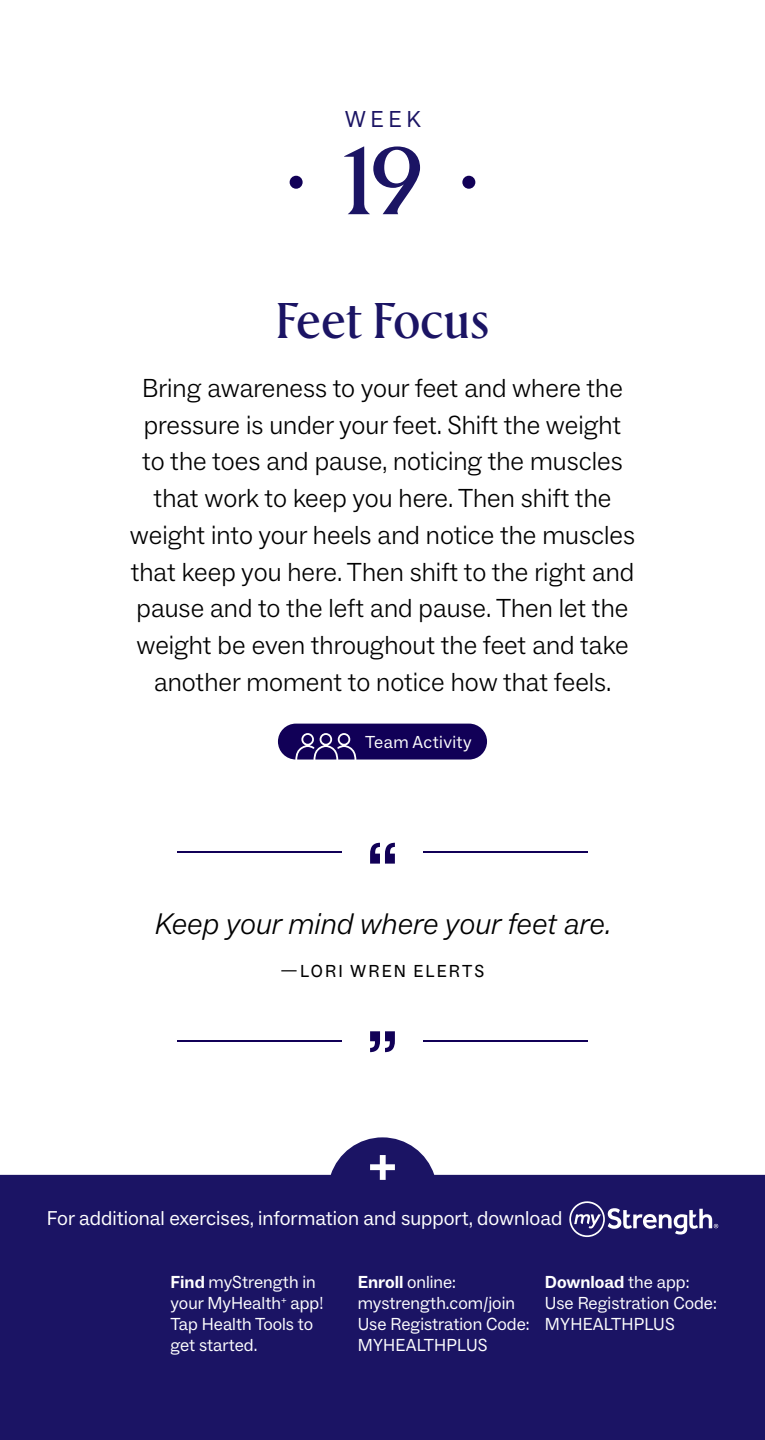
<style>
.page{position:relative;width:765px;height:1440px;background:#fff}
.page>*{position:absolute;margin:0;border:0;box-sizing:border-box;transform-origin:0 0}
.t1{font:500 95px "Rector";color:#1b1464}
.t2{font:500 50px "Rector";letter-spacing:.01em;color:#1b1464}
.t3{font:italic 300 30px "ABC Social";color:#000}
.t4{font:300 26.25px/36.8px "ABC Social";color:#000;text-align:center}
.t5{font:23.25px "ABC Social";color:#1b1464}
.t6{font:20.25px "ABC Social";color:#fff}
.t7{font:17.5px/21px "ABC Social";color:#fff}
.t8{font:17.5px "ABC Social";letter-spacing:.12em;color:#000}
.t9{font:17.5px "ABC Social";letter-spacing:.025em;color:#fff}
.s1{font-weight:700}
</style>
<div class="page">
<div style="left:462px;top:176px;width:13px;height:13px;background:#110057;border-radius:50%"></div>
<div style="left:290px;top:176px;width:13px;height:13px;background:#110057;border-radius:50%"></div>
<hr style="left:423px;top:1040px;width:165px;height:2px;background:#110057">
<hr style="left:177px;top:1040px;width:165px;height:2px;background:#110057">
<svg style="left:370px;top:1031px;width:25px;height:21px"></svg>
<svg style="left:370px;top:843px;width:25px;height:21px"></svg>
<hr style="left:423px;top:851px;width:165px;height:2px;background:#110057">
<hr style="left:177px;top:851px;width:165px;height:2px;background:#110057">
<div style="left:278px;top:724px;width:209px;height:36px;background:#110057;border-radius:18px"></div>
<svg style="left:295px;top:733px;width:61px;height:27px"></svg>
<svg style="left:0;top:1137px;width:765px;height:303px;background:#352f75"></svg>
<svg style="left:370px;top:1155px;width:25px;height:25px"></svg>
<svg style="left:568px;top:1200px;width:150px;height:37px;background:#4d4786"></svg>
<p class="t5" style="left:345px;top:105px;width:78px">WEEK</p>
<h1 class="t1" style="left:343px;top:115px;width:81px">19</h1>
<h2 class="t2" style="left:276px;top:285px;width:215px">Feet Focus</h2>
<p class="t4" style="left:130px;top:370px;width:507px">Bring awareness to your feet and where the pressure is under your feet. Shift the weight to the toes and pause, noticing the muscles that work to keep you here. Then shift the weight into your heels and notice the muscles that keep you here. Then shift to the right and pause and to the left and pause. Then let the weight be even throughout the feet and take another moment to notice how that feels.</p>
<p class="t9" style="left:365px;top:731px;width:108px">Team Activity</p>
<p class="t3" style="left:155px;top:905px;width:458px">Keep your mind where your feet are.</p>
<p class="t8" style="left:281px;top:961px;width:205px">—LORI WREN ELERTS</p>
<p class="t6" style="left:47px;top:1206px;width:517px">For additional exercises, information and support, download</p>
<p class="t7" style="left:171px;top:1272px;width:154px"><span class="s1">Find</span> myStrength in your MyHealth<sup>+</sup> app!<br>Tap Health Tools to get started.</p>
<p class="t7" style="left:358px;top:1272px;width:173px"><span class="s1">Enroll</span> online: mystrength.com/join<br>Use Registration Code:<br>MYHEALTHPLUS</p>
<p class="t7" style="left:545px;top:1272px;width:173px"><span class="s1">Download</span> the app:<br>Use Registration Code:<br>MYHEALTHPLUS</p>
</div>
